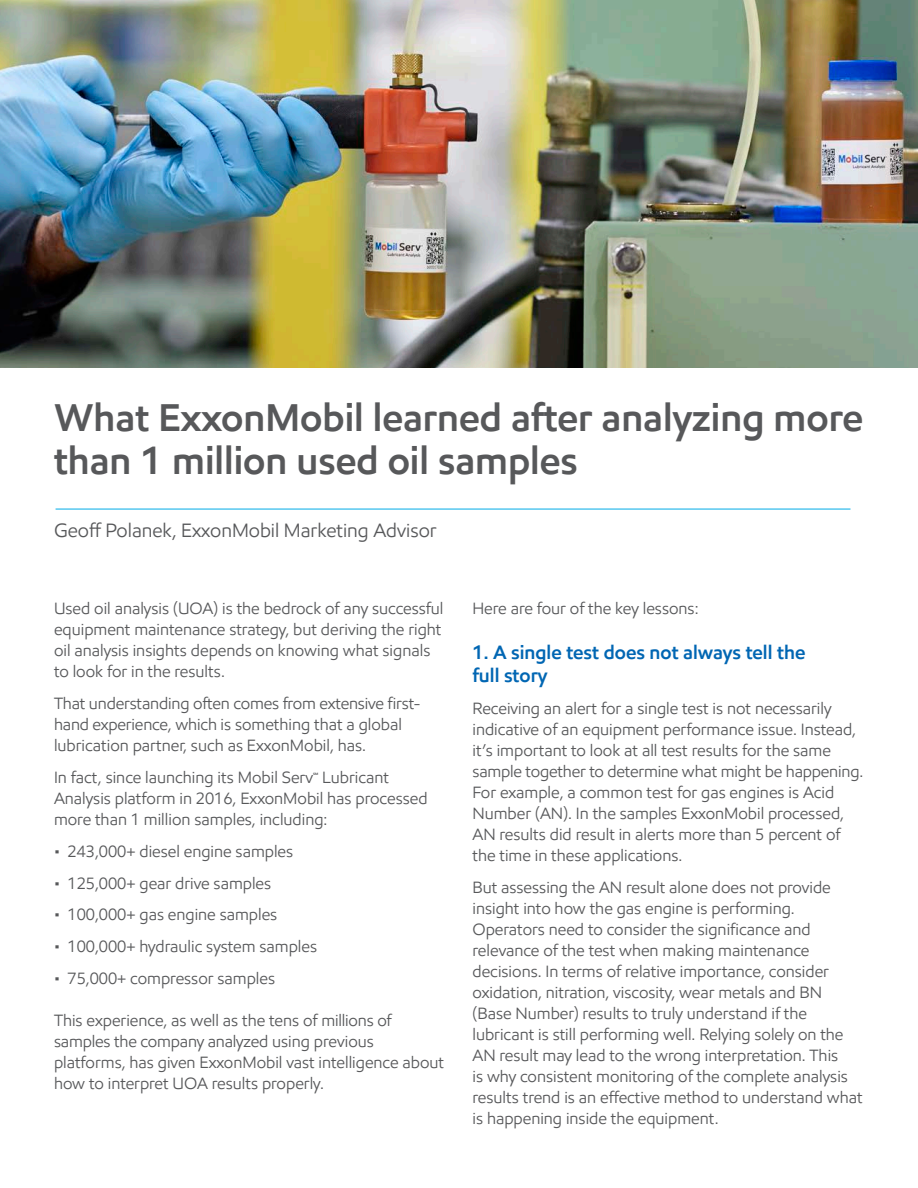
<style>
.page{position:relative;width:918px;height:1188px;background:#fff}
.page>*{position:absolute;margin:0;border:0;box-sizing:border-box;transform-origin:0 0}
.t1{font:600 39px/43.5px "E Mprint";color:#57585a}
.Sub_head{font:600 19.5px/22.5px "E Mprint";color:#0166b3}
.body_copy{font:19.5px "E Mprint";color:#57585a}
.body_copy-2{font:16.5px/21px "E Mprint";color:#57585a}
.Sub_head-2{font:16.5px "E Mprint";color:#57585a}
</style>
<div class="page">
<img style="left:0;top:0;width:918px;height:367px">
<hr style="left:56px;top:509px;width:795px;height:1px;background:#00abe7">
<p class="t1" style="left:54px;top:395px;width:811px">What ExxonMobil learned after analyzing more than 1 million used oil samples</p>
<p class="body_copy" style="left:54px;top:518px;width:384px">Geoff Polanek, ExxonMobil Marketing Advisor</p>
<p class="body_copy-2" style="left:54px;top:598px;width:391px">Used oil analysis (UOA) is the bedrock of any successful equipment maintenance strategy, but deriving the right oil analysis insights depends on knowing what signals to look for in the results.</p>
<p class="body_copy-2" style="left:54px;top:693px;width:368px">That understanding often comes from extensive first&shy;hand experience, which is something that a global lubrication partner, such as ExxonMobil, has.</p>
<p class="body_copy-2" style="left:54px;top:767px;width:375px">In fact, since launching its Mobil Serv℠ Lubricant<br>Analysis platform in 2016, ExxonMobil has processed more than 1 million samples, including:</p>
<p class="body_copy-2" style="left:54px;top:841px;width:241px">• 243,000+ diesel engine samples</p>
<p class="body_copy-2" style="left:54px;top:872px;width:219px">• 125,000+ gear drive samples</p>
<p class="body_copy-2" style="left:54px;top:904px;width:225px">• 100,000+ gas engine samples</p>
<p class="body_copy-2" style="left:54px;top:936px;width:265px">• 100,000+ hydraulic system samples</p>
<p class="body_copy-2" style="left:54px;top:968px;width:223px">• 75,000+ compressor samples</p>
<p class="body_copy-2" style="left:54px;top:1010px;width:392px">This experience, as well as the tens of millions of samples the company analyzed using previous platforms, has given ExxonMobil vast intelligence about how to interpret UOA results properly.</p>
<p class="Sub_head-2" style="left:472px;top:599px;width:228px">Here are four of the key lessons:</p>
<p class="Sub_head" style="left:472px;top:641px;width:334px">1. A single test does not always tell the full story</p>
<p class="body_copy-2" style="left:472px;top:697px;width:392px">Receiving an alert for a single test is not necessarily indicative of an equipment performance issue. Instead, it’s important to look at all test results for the same sample together to determine what might be happening.<br>For example, a common test for gas engines is Acid Number (AN). In the samples ExxonMobil processed, AN results did result in alerts more than 5 percent of the time in these applications.</p>
<p class="body_copy-2" style="left:472px;top:876px;width:392px">But assessing the AN result alone does not provide insight into how the gas engine is performing.<br>Operators need to consider the significance and relevance of the test when making maintenance decisions. In terms of relative importance, consider oxidation, nitration, viscosity, wear metals and BN (Base Number) results to truly understand if the lubricant is still performing well. Relying solely on the AN result may lead to the wrong interpretation. This<br>is why consistent monitoring of the complete analysis results trend is an effective method to understand what is happening inside the equipment.</p>
</div>
